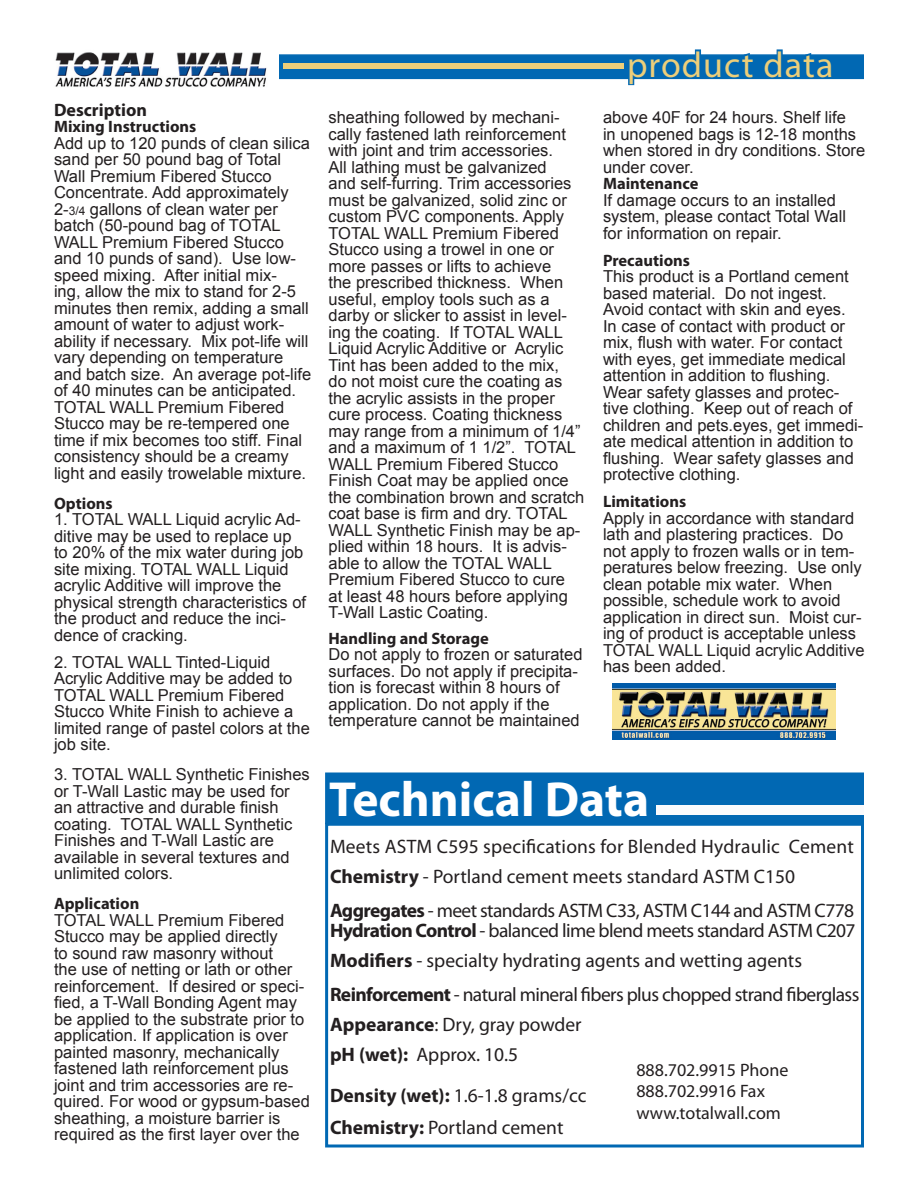
<style>
.page{position:relative;width:918px;height:1188px;background:#fff}
.page>*{position:absolute;margin:0;border:0;box-sizing:border-box;transform-origin:0 0}
.t1{font:700 49.5px "Myriad Pro";color:#fff}
.t2{font:36px "Myriad Pro";letter-spacing:.03em;color:#ecce7a}
.t3{font:19.5px "Myriad Pro";letter-spacing:-.005em;color:#231f20}
.t4{font:19.5px/19.5px "Myriad Pro";letter-spacing:-.03em;color:#231f20}
.t5{font:18px "Myriad Pro";color:#231f20}
.t6{font:700 18px "Myriad Pro";color:#231f20}
.t7{font:16.5px/16.5px "Arial";color:#231f20}
.t8{font:700 16.5px "Myriad Pro";color:#231f20}
.s1{font-size:12px}
.s2{font-weight:700}
</style>
<div class="page">
<img style="left:55px;top:52px;width:212px;height:35px">
<div style="left:325px;top:823px;width:539px;height:325px;background:#fff;border:3px solid #0168b3"></div>
<div style="left:279px;top:54px;width:585px;height:25px;background:#0168b3;border:2px solid #0168b3"></div>
<svg style="left:627px;top:49px;width:129px;height:37px"></svg>
<svg style="left:762px;top:49px;width:73px;height:31px"></svg>
<div style="left:283px;top:63px;width:341px;height:6px;background:#ecce7a"></div>
<div style="left:325px;top:772px;width:539px;height:52px;background:#0168b3;border:2px solid #0168b3"></div>
<div style="left:656px;top:806px;width:208px;height:9px;background:#f9fafc"></div>
<img style="left:612px;top:684px;width:223px;height:55px">
<p class="t6" style="left:54px;top:98px;width:94px">Description</p>
<p class="t8" style="left:54px;top:116px;width:144px">Mixing Instructions</p>
<p class="t7" style="left:54px;top:135px;width:259px">Add up to 120 punds of clean silica sand per 50 pound bag of Total<br>Wall Premium Fibered Stucco<br>Concentrate. Add approximately<br>2-<span class="s1">3/4</span> gallons of clean water per batch (50-pound bag of TOTAL<br>WALL Premium Fibered Stucco and 10 punds of sand). Use low&shy;speed mixing. After initial mix-<br>ing, allow the mix to stand for 2-5 minutes then remix, adding a small amount of water to adjust work&shy;ability if necessary. Mix pot-life will vary depending on temperature and batch size. An average pot-life of 40 minutes can be anticipated.<br>TOTAL WALL Premium Fibered<br>Stucco may be re-tempered one time if mix becomes too stiff. Final consistency should be a creamy light and easily trowelable mixture.</p>
<p class="t8" style="left:54px;top:492px;width:60px">Options</p>
<p class="t7" style="left:54px;top:511px;width:254px">1. TOTAL WALL Liquid acrylic Ad&shy;ditive may be used to replace up to 20% of the mix water during job site mixing. TOTAL WALL Liquid acrylic Additive will improve the physical strength characteristics of the product and reduce the inci&shy;dence of cracking.</p>
<p class="t7" style="left:54px;top:654px;width:257px">2. TOTAL WALL Tinted-Liquid<br>Acrylic Additive may be added to<br>TOTAL WALL Premium Fibered<br>Stucco White Finish to achieve a limited range of pastel colors at the job site.</p>
<p class="t7" style="left:54px;top:766px;width:257px">3. TOTAL WALL Synthetic Finishes or T-Wall Lastic may be used for an attractive and durable finish coating. TOTAL WALL Synthetic<br>Finishes and T-Wall Lastic are available in several textures and unlimited colors.</p>
<p class="t8" style="left:54px;top:893px;width:87px">Application</p>
<p class="t7" style="left:54px;top:912px;width:257px">TOTAL WALL Premium Fibered<br>Stucco may be applied directly<br>to sound raw masonry without<br>the use of netting or lath or other reinforcement. If desired or speci&shy;fied, a T-Wall Bonding Agent may be applied to the substrate prior to application. If application is over painted masonry, mechanically fastened lath reinforcement plus joint and trim accessories are re&shy;quired. For wood or gypsum-based sheathing, a moisture barrier is required as the first layer over the</p>
<p class="t7" style="left:328px;top:109px;width:257px">sheathing followed by mechani&shy;cally fastened lath reinforcement with joint and trim accessories.<br>All lathing must be galvanized<br>and self-furring. Trim accessories must be galvanized, solid zinc or custom PVC components. Apply<br>TOTAL WALL Premium Fibered<br>Stucco using a trowel in one or more passes or lifts to achieve<br>the prescribed thickness. When useful, employ tools such as a darby or slicker to assist in level&shy;ing the coating. If TOTAL WALL<br>Liquid Acrylic Additive or Acrylic<br>Tint has been added to the mix,<br>do not moist cure the coating as the acrylic assists in the proper cure process. Coating thickness may range from a minimum of 1/4” and a maximum of 1 1/2”. TOTAL<br>WALL Premium Fibered Stucco<br>Finish Coat may be applied once the combination brown and scratch coat base is firm and dry. TOTAL<br>WALL Synthetic Finish may be ap&shy;plied within 18 hours. It is advis&shy;able to allow the TOTAL WALL<br>Premium Fibered Stucco to cure<br>at least 48 hours before applying<br>T-Wall Lastic Coating.</p>
<p class="t8" style="left:328px;top:627px;width:162px">Handling and Storage</p>
<p class="t7" style="left:328px;top:646px;width:256px">Do not apply to frozen or saturated surfaces. Do not apply if precipita&shy;tion is forecast within 8 hours of application. Do not apply if the temperature cannot be maintained</p>
<p class="t2" style="left:627px;top:42px;width:208px">product data</p>
<p class="t7" style="left:603px;top:109px;width:264px">above 40F for 24 hours. Shelf life<br>in unopened bags is 12-18 months when stored in dry conditions. Store under cover.</p>
<p class="t8" style="left:603px;top:173px;width:97px">Maintenance</p>
<p class="t7" style="left:603px;top:192px;width:245px">If damage occurs to an installed system, please contact Total Wall for information on repair.</p>
<p class="t8" style="left:603px;top:249px;width:89px">Precautions</p>
<p class="t7" style="left:603px;top:268px;width:262px">This product is a Portland cement based material. Do not ingest.<br>Avoid contact with skin and eyes.<br>In case of contact with product or mix, flush with water. For contact with eyes, get immediate medical attention in addition to flushing.<br>Wear safety glasses and protec&shy;tive clothing. Keep out of reach of children and pets.eyes, get immedi&shy;ate medical attention in addition to flushing. Wear safety glasses and protective clothing.</p>
<p class="t8" style="left:603px;top:491px;width:85px">Limitations</p>
<p class="t7" style="left:603px;top:510px;width:263px">Apply in accordance with standard lath and plastering practices. Do not apply to frozen walls or in tem&shy;peratures below freezing. Use only clean potable mix water. When possible, schedule work to avoid application in direct sun. Moist cur&shy;ing of product is acceptable unless<br>TOTAL WALL Liquid acrylic Additive has been added.</p>
<p class="t1" style="left:329px;top:767px;width:321px">Technical Data</p>
<p class="t3" style="left:330px;top:834px;width:525px">Meets ASTM C595 specifications for Blended Hydraulic Cement</p>
<p class="t3" style="left:330px;top:864px;width:467px"><span class="s2">Chemistry</span> - Portland cement meets standard ASTM C150</p>
<p class="t4" style="left:330px;top:901px;width:527px"><span class="s2">Aggregates</span> - meet standards ASTM C33, ASTM C144 and ASTM C778<br><span class="s2">Hydration Control</span> - balanced lime blend meets standard ASTM C207</p>
<p class="t3" style="left:330px;top:948px;width:474px"><span class="s2">Modifiers</span> - specialty hydrating agents and wetting agents</p>
<p class="t4" style="left:330px;top:985px;width:531px"><span class="s2">Reinforcement</span> - natural mineral fibers plus chopped strand fiberglass</p>
<p class="t3" style="left:330px;top:1013px;width:253px"><span class="s2">Appearance</span>: Dry, gray powder</p>
<p class="t3" style="left:330px;top:1043px;width:190px"><span class="s2">pH (wet):</span> Approx. 10.5</p>
<p class="t3" style="left:330px;top:1083px;width:258px"><span class="s2">Density (wet):</span> 1.6-1.8 grams/cc</p>
<p class="t3" style="left:330px;top:1115px;width:235px"><span class="s2">Chemistry:</span> Portland cement</p>
<p class="t5" style="left:636px;top:1058px;width:153px">888.702.9915 Phone</p>
<p class="t5" style="left:636px;top:1080px;width:130px">888.702.9916 Fax</p>
<p class="t5" style="left:636px;top:1102px;width:146px">www.totalwall.com</p>
</div>
